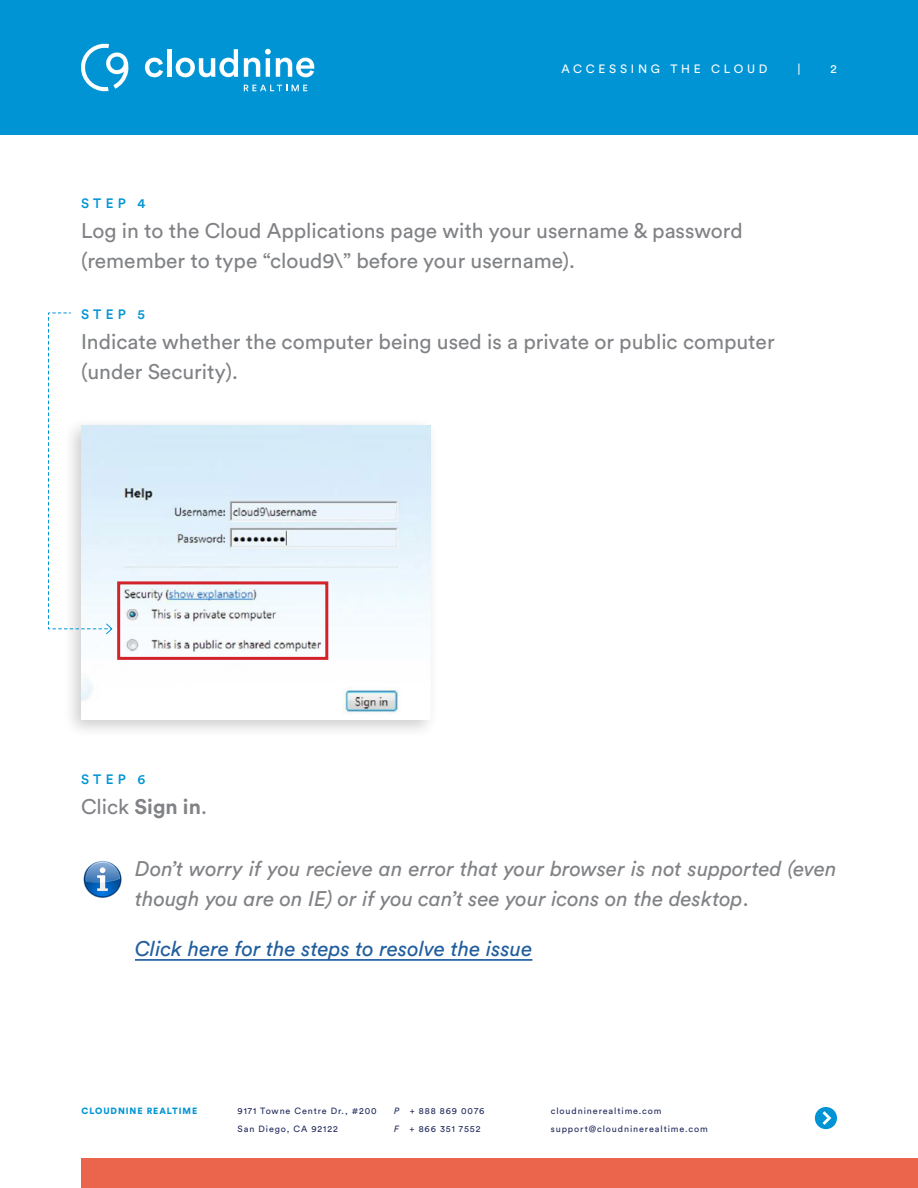
<style>
.page{position:relative;width:918px;height:1188px;background:#fff}
.page>*{position:absolute;margin:0;border:0;box-sizing:border-box;transform-origin:0 0}
.t1{font:21px/30px "Circular Std";color:#808285}
.t2{font:italic 21px/30px "Circular Std";color:#808285}
.t3{font:italic 21px "Circular Std";color:#215e9e}
.t4{font:500 13.5px "Circular Std";letter-spacing:.31em;color:#0094d5}
.t5{font:12px "Circular Std";letter-spacing:.31em;color:#fff}
.t6{font:9px/18px "Circular Std";letter-spacing:.1em;color:#212a5c}
.t7{font:900 9px "Circular Std";letter-spacing:.1em;color:#0094d5}
.s1{font-weight:700}
.s2{font-style:normal}
.s3{font-style:italic}
</style>
<div class="page">
<div style="left:0;top:0;width:918px;height:135px;background:#0094d5"></div>
<svg style="left:815px;top:1107px;width:22px;height:22px"></svg>
<svg style="left:145px;top:58px;width:18px;height:19px"></svg>
<hr style="left:167px;top:49px;width:4px;height:28px;background:#fff">
<svg style="left:176px;top:49px;width:62px;height:28px"></svg>
<svg style="left:244px;top:49px;width:70px;height:28px"></svg>
<svg style="left:244px;top:85px;width:63px;height:6px"></svg>
<svg style="left:81px;top:43px;width:48px;height:48px"></svg>
<div style="left:81px;top:1158px;width:837px;height:30px;background:#ea654b"></div>
<div style="left:62px;top:416px;width:377px;height:323px;background:#000;opacity:.2"></div>
<img style="left:81px;top:425px;width:349px;height:295px">
<img style="left:83px;top:860px;width:39px;height:38px">
<hr style="left:135px;top:959px;width:397px;height:2px;background:#215e9e">
<svg style="left:48px;top:312px;width:65px;height:323px"></svg>
<div style="left:117px;top:581px;width:211px;height:79px;border:3px solid #d2232a"></div>
<p class="t5" style="left:561px;top:61px;width:207px">ACCESSING THE CLOUD</p>
<p class="t5" style="left:798px;top:61px;width:5px">|</p>
<p class="t5" style="left:831px;top:61px;width:8px">2</p>
<p class="t4" style="left:81px;top:195px;width:66px">STEP 4</p>
<p class="t1" style="left:81px;top:216px;width:663px">Log in to the Cloud Applications page with your username &amp; password (remember to type “cloud9\” before your username).</p>
<p class="t4" style="left:81px;top:305px;width:65px">STEP 5</p>
<p class="t1" style="left:81px;top:326px;width:695px">Indicate whether the computer being used is a private or public computer (under Security).</p>
<p class="t4" style="left:81px;top:771px;width:66px">STEP 6</p>
<p class="t1" style="left:81px;top:791px;width:127px">Click <span class="s1">Sign in</span>.</p>
<p class="t2" style="left:135px;top:853px;width:703px">Don’t worry if you recieve an error that your browser is not supported (even though you are on IE) or if you can’t see your icons on the desktop<span class="s2">.</span></p>
<p class="t3" style="left:135px;top:936px;width:399px">Click here for the steps to resolve the issue</p>
<p class="t7" style="left:82px;top:1105px;width:117px">CLOUDNINE REALTIME</p>
<p class="t6" style="left:394px;top:1102px;width:92px"><span class="s3">P</span> + 888 869 0076<br><span class="s3">F</span> + 866 351 7552</p>
<p class="t6" style="left:551px;top:1102px;width:159px">cloudninerealtime.com support@cloudninerealtime.com</p>
<p class="t6" style="left:238px;top:1102px;width:141px">9171 Towne Centre Dr., #200<br>San Diego, CA 92122</p>
</div>
